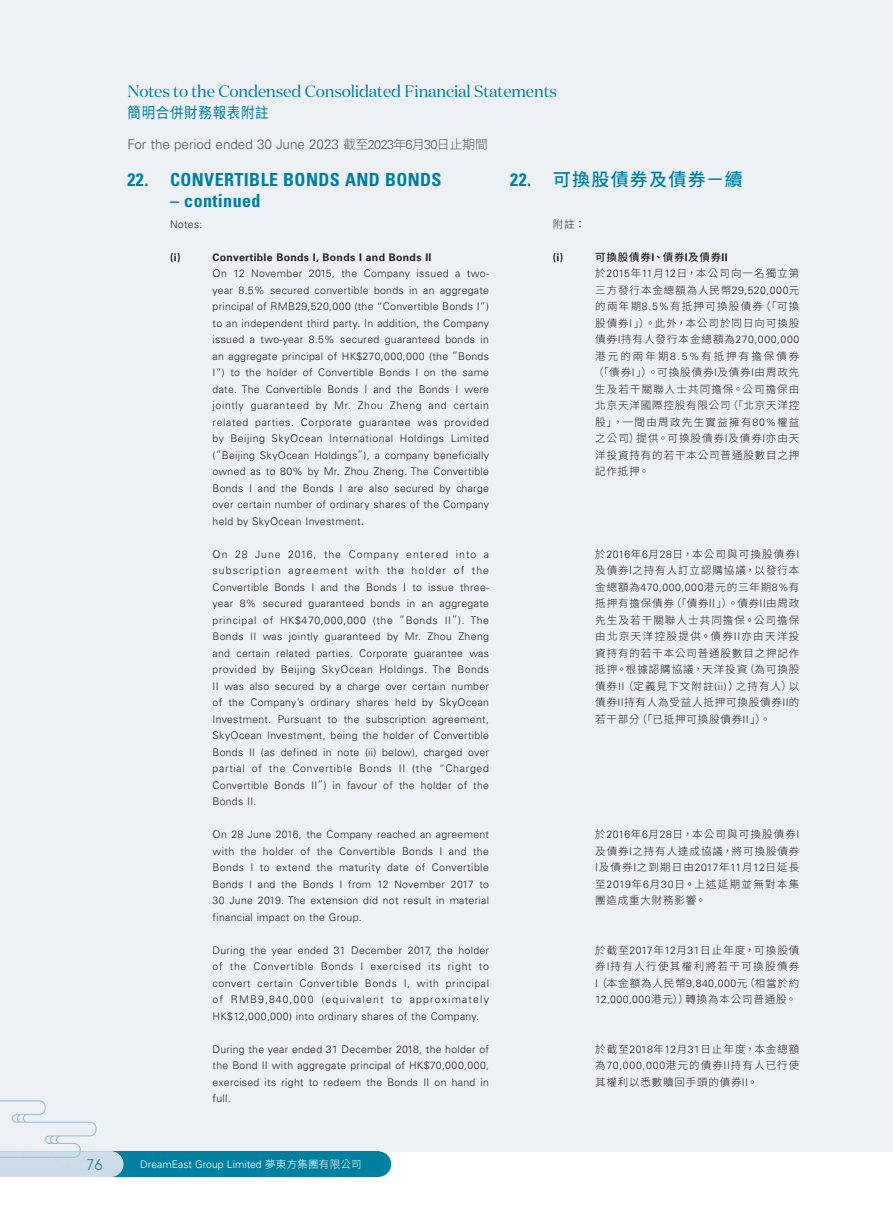
<style>
.page{position:relative;width:893px;height:1212px;background:#fff}
.page>*{position:absolute;margin:0;border:0;box-sizing:border-box;transform-origin:0 0}
.Heading_1{font:700 condensed 18px "Univers LT Std";letter-spacing:.02em;color:#0080a0}
.C_Heading_1{font:500 18px "Source Han Sans TC";letter-spacing:.07em;color:#0080a0}
.t1{font:16.5px "Domaine Disp";letter-spacing:-.01em;color:#0080a0}
.t2{font:300 16.5px "Neuzeit Gro";color:#0080a0}
.t3{font:15px "Source Han Sans TC";letter-spacing:.05em;color:#0080a0;scale:.9 1}
.t4{font:300 13.5px "Univers LT Std";color:#57585a}
.Notes{font:300 10.5px/16.5px "Univers LT Std";letter-spacing:.03em;color:#231f20;text-align:justify}
.C_Notes{font:300 10.5px/16.5px "Source Han Sans TC";letter-spacing:.09em;color:#231f20;text-align:justify}
.Notes-2{font:700 10.5px "Univers LT Std";letter-spacing:.03em;color:#231f20}
.t5{font:300 10.5px "Univers LT Std";color:#fff}
.C_Notes-2{font:500 10.5px "Source Han Sans TC";letter-spacing:.08em;color:#231f20}
.C_Notes-3{font:700 10.5px "Univers LT Std";color:#231f20}
.s1{font-family:"Source Han Sans TC";font-size:12.75px}
.s2{font-size:12.75px}
.s3{font-family:"Univers LT Std";font-weight:700;font-stretch:condensed}
.s4{font-family:"Univers LT Std";font-weight:700}
.s5{font-family:"Univers LT Std"}
.s6{font-family:"Source Han Sans TC"}
</style>
<div class="page">
<div style="left:0;top:0;width:893px;height:1151px;background:#edf1f6"></div>
<div style="left:0;top:1151px;width:378px;height:26px;background:#0080a0"></div>
<div style="left:366px;top:1151px;width:25px;height:26px;background:#0080a0;border-radius:50%"></div>
<svg style="left:0;top:1100px;width:123px;height:77px"></svg>
<h2 class="t1" style="left:128px;top:81px;width:431px">Notes to the Condensed Consolidated Financial Statements</h2>
<h3 class="t3" style="left:128px;top:104px;width:158px">簡明合併財務報表附註</h3>
<p class="t4" style="left:128px;top:136px;width:362px">For the period ended 30 June 2023 <span class="s1">截至</span><span class="s2">2023</span><span class="s1">年</span><span class="s2">6</span><span class="s1">月</span><span class="s2">30</span><span class="s1">日止期間</span></p>
<p class="C_Heading_1" style="left:510px;top:169px;width:234px"><span class="s3">22.</span> 可換股債券及債券－續</p>
<p class="C_Notes" style="left:553px;top:216px;width:34px">附註：</p>
<p class="C_Notes-3" style="left:553px;top:251px;width:12px">(i)</p>
<p class="C_Notes-2" style="left:595px;top:251px;width:134px">可換股債券<span class="s4">I</span>、債券<span class="s4">I</span>及債券<span class="s4">II</span></p>
<p class="C_Notes" style="left:593px;top:265px;width:208px">於<span class="s5">2015</span>年<span class="s5">11</span>月<span class="s5">12</span>日，本公司向一名獨立第三方發行本金總額為人民幣<span class="s5">29,520,000</span>元的兩年期<span class="s5">8.5%</span>有抵押可換股債券（「可換股債券<span class="s5">I</span>」）。此外，本公司於同日向可換股債券<span class="s5">I</span>持有人發行本金總額為<span class="s5">270,000,000</span>港元的兩年期<span class="s5">8.5%</span>有抵押有擔保債券（「債券<span class="s5">I</span>」）。可換股債券<span class="s5">I</span>及債券<span class="s5">I</span>由周政先生及若干關聯人士共同擔保。公司擔保由北京天洋國際控股有限公司（「北京天洋控股」，一間由周政先生實益擁有<span class="s5">80%</span>權益之公司）提供。可換股債券<span class="s5">I</span>及債券<span class="s5">I</span>亦由天洋投資持有的若干本公司普通股數目之押記作抵押。</p>
<p class="Heading_1" style="left:128px;top:168px;width:316px">22. CONVERTIBLE BONDS AND BONDS</p>
<p class="Heading_1" style="left:170px;top:189px;width:92px">– continued</p>
<p class="Notes" style="left:170px;top:216px;width:34px">Notes:</p>
<p class="Notes-2" style="left:170px;top:251px;width:12px">(i)</p>
<p class="Notes-2" style="left:213px;top:251px;width:220px">Convertible Bonds I, Bonds I and Bonds II</p>
<p class="Notes" style="left:213px;top:265px;width:278px">On 12 November 2015, the Company issued a two&shy;year 8.5% secured convertible bonds in an aggregate principal of RMB29,520,000 (the “Convertible Bonds I”) to an independent third party. In addition, the Company issued a two-year 8.5% secured guaranteed bonds in an aggregate principal of HK$270,000,000 (the “Bonds I”) to the holder of Convertible Bonds I on the same date. The Convertible Bonds I and the Bonds I were jointly guaranteed by Mr. Zhou Zheng and certain related parties. Corporate guarantee was provided by Beijing SkyOcean International Holdings Limited (“Beijing SkyOcean Holdings”), a company beneficially owned as to 80% by Mr. Zhou Zheng. The Convertible Bonds I and the Bonds I are also secured by charge over certain number of ordinary shares of the Company held by SkyOcean Investment.</p>
<p class="Notes" style="left:213px;top:546px;width:278px">On 28 June 2016, the Company entered into a subscription agreement with the holder of the Convertible Bonds I and the Bonds I to issue three&shy;year 8% secured guaranteed bonds in an aggregate principal of HK$470,000,000 (the “Bonds II”). The Bonds II was jointly guaranteed by Mr. Zhou Zheng and certain related parties. Corporate guarantee was provided by Beijing SkyOcean Holdings. The Bonds II was also secured by a charge over certain number of the Company’s ordinary shares held by SkyOcean Investment. Pursuant to the subscription agreement, SkyOcean Investment, being the holder of Convertible Bonds II (as defined in note (ii) below), charged over partial of the Convertible Bonds II (the “Charged Convertible Bonds II”) in favour of the holder of the Bonds II.</p>
<p class="Notes" style="left:213px;top:826px;width:278px">On 28 June 2016, the Company reached an agreement with the holder of the Convertible Bonds I and the Bonds I to extend the maturity date of Convertible Bonds I and the Bonds I from 12 November 2017 to 30 June 2019. The extension did not result in material financial impact on the Group.</p>
<p class="Notes" style="left:213px;top:942px;width:278px">During the year ended 31 December 2017, the holder of the Convertible Bonds I exercised its right to convert certain Convertible Bonds I, with principal of RMB9,840,000 (equivalent to approximately HK$12,000,000) into ordinary shares of the Company.</p>
<p class="Notes" style="left:213px;top:1041px;width:278px">During the year ended 31 December 2018, the holder of the Bond II with aggregate principal of HK$70,000,000, exercised its right to redeem the Bonds II on hand in full.</p>
<p class="C_Notes" style="left:595px;top:546px;width:206px">於<span class="s5">2016</span>年<span class="s5">6</span>月<span class="s5">28</span>日，本公司與可換股債券<span class="s5">I</span>及債券<span class="s5">I</span>之持有人訂立認購協議，以發行本金總額為<span class="s5">470,000,000</span>港元的三年期<span class="s5">8%</span>有抵押有擔保債券（「債券<span class="s5">II</span>」）。債券<span class="s5">II</span>由周政先生及若干關聯人士共同擔保。公司擔保由北京天洋控股提供。債券<span class="s5">II</span>亦由天洋投資持有的若干本公司普通股數目之押記作抵押。根據認購協議，天洋投資（為可換股債券<span class="s5">II</span>（定義見下文附註<span class="s5">(ii)</span>）之持有人）以債券<span class="s5">II</span>持有人為受益人抵押可換股債券<span class="s5">II</span>的若干部分（「已抵押可換股債券<span class="s5">II</span>」）。</p>
<p class="C_Notes" style="left:595px;top:826px;width:206px">於<span class="s5">2016</span>年<span class="s5">6</span>月<span class="s5">28</span>日，本公司與可換股債券<span class="s5">I</span>及債券<span class="s5">I</span>之持有人達成協議，將可換股債券<span class="s5">I</span>及債券<span class="s5">I</span>之到期日由<span class="s5">2017</span>年<span class="s5">11</span>月<span class="s5">12</span>日延長至<span class="s5">2019</span>年<span class="s5">6</span>月<span class="s5">30</span>日。上述延期並無對本集團造成重大財務影響。</p>
<p class="C_Notes" style="left:595px;top:942px;width:206px">於截至<span class="s5">2017</span>年<span class="s5">12</span>月<span class="s5">31</span>日止年度，可換股債券<span class="s5">I</span>持有人行使其權利將若干可換股債券<span class="s5">I</span>（本金額為人民幣<span class="s5">9,840,000</span>元（相當於約<span class="s5">12,000,000</span>港元））轉換為本公司普通股。</p>
<p class="C_Notes" style="left:595px;top:1041px;width:206px">於截至<span class="s5">2018</span>年<span class="s5">12</span>月<span class="s5">31</span>日止年度，本金總額為<span class="s5">70,000,000</span>港元的債券<span class="s5">II</span>持有人已行使其權利以悉數贖回手頭的債券<span class="s5">II</span>。</p>
<h2 class="t2" style="left:86px;top:1156px;width:18px">76</h2>
<p class="t5" style="left:140px;top:1158px;width:223px">DreamEast Group Limited <span class="s6">夢東方集團有限公司</span></p>
</div>
